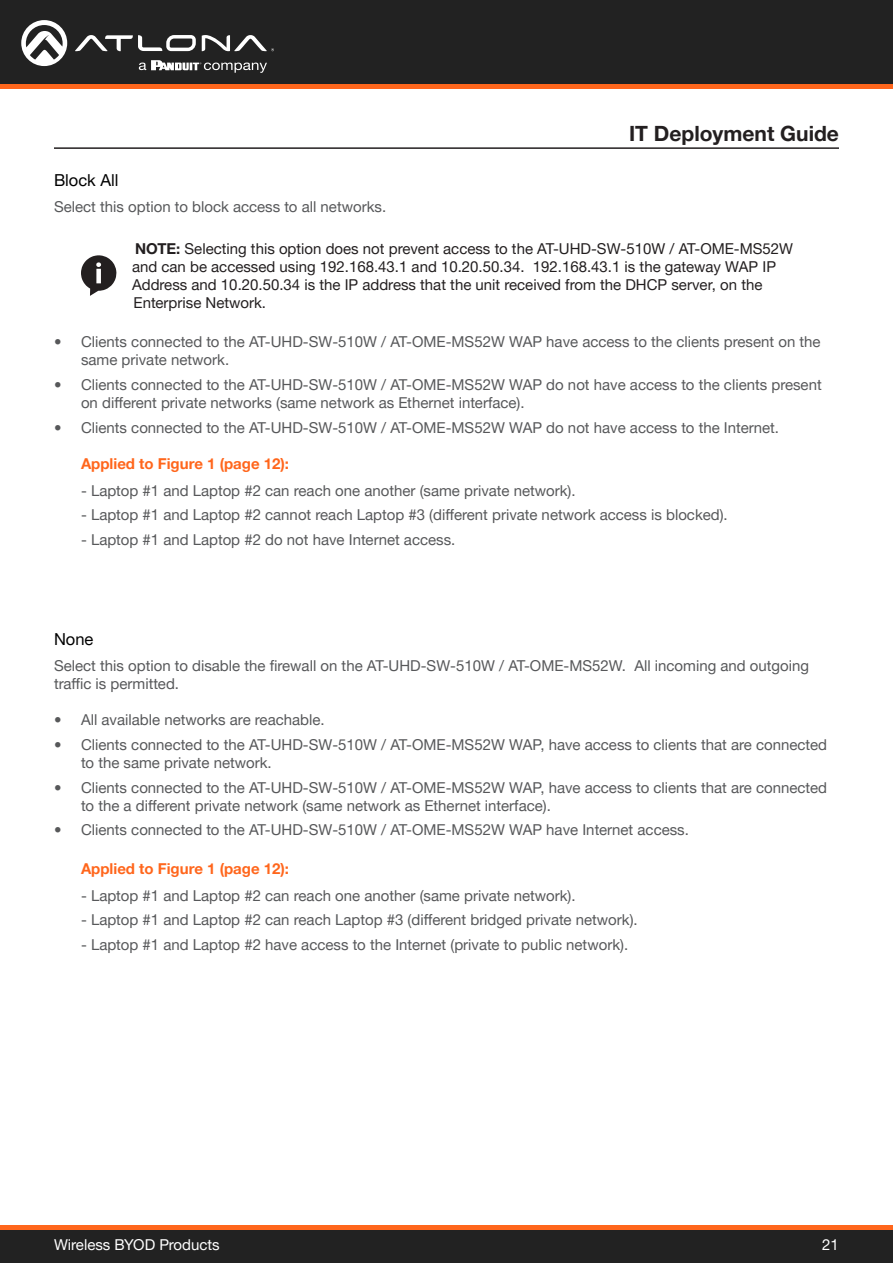
<style>
.page{position:relative;width:893px;height:1263px;background:#fff}
.page>*{position:absolute;margin:0;border:0;box-sizing:border-box;transform-origin:0 0}
.Non_TOC_Section_Head{font:700 21px "Helvetica Neue LTW1 G";color:#231f20}
.Secondary_Subsection{font:16.5px "Helvetica Neue LTW1 G";color:#000}
.General_Text{font:15px/18px "Helvetica Neue LTW1 G";color:#57585a}
.Bullets{font:15px "Helvetica Neue LTW1 G";color:#57585a}
.General_Text-2{font:15px/18px "Helvetica Neue LTW1 G";color:#231f20}
.General_Text-3{font:700 15px "Helvetica Neue LTW1 G";color:#ff661c}
.t1{font:15px "Helvetica Neue LTW1 G";color:#fff}
.s1{font-weight:700}
</style>
<div class="page">
<div style="left:0;top:1227px;width:893px;height:36px;background:#222"></div>
<hr style="left:0;top:1225px;width:893px;height:4px;background:#ff661c">
<div style="left:0;top:0;width:893px;height:84px;background:#222"></div>
<hr style="left:0;top:84px;width:893px;height:4px;background:#ff661c">
<svg style="left:75px;top:35px;width:121px;height:16px"></svg>
<svg style="left:202px;top:35px;width:72px;height:16px"></svg>
<svg style="left:21px;top:20px;width:46px;height:46px"></svg>
<svg style="left:139px;top:60px;width:128px;height:13px"></svg>
<hr style="left:54px;top:147px;width:785px;height:2px;background:#231f20">
<svg style="left:81px;top:255px;width:35px;height:41px"></svg>
<p class="Non_TOC_Section_Head" style="left:629px;top:120px;width:211px">IT Deployment Guide</p>
<p class="Secondary_Subsection" style="left:54px;top:170px;width:66px">Block All</p>
<p class="General_Text" style="left:54px;top:198px;width:334px">Select this option to block access to all networks.</p>
<p class="General_Text-2" style="left:132px;top:239px;width:663px"><span class="s1">NOTE:</span> Selecting this option does not prevent access to the AT-UHD-SW-510W / AT-OME-MS52W and can be accessed using 192.168.43.1 and 10.20.50.34. 192.168.43.1 is the gateway WAP IP Address and 10.20.50.34 is the IP address that the unit received from the DHCP server, on the Enterprise Network.</p>
<p class="General_Text" style="left:81px;top:333px;width:741px;text-indent:-27px">• Clients connected to the AT-UHD-SW-510W / AT-OME-MS52W WAP have access to the clients present on the same private network.</p>
<p class="General_Text" style="left:81px;top:375px;width:742px;text-indent:-27px">• Clients connected to the AT-UHD-SW-510W / AT-OME-MS52W WAP do not have access to the clients present on different private networks (same network as Ethernet interface).</p>
<p class="General_Text" style="left:54px;top:418px;width:727px">• Clients connected to the AT-UHD-SW-510W / AT-OME-MS52W WAP do not have access to the Internet.</p>
<p class="General_Text-3" style="left:81px;top:454px;width:210px">Applied to Figure 1 (page 12):</p>
<p class="Bullets" style="left:81px;top:481px;width:496px">- Laptop #1 and Laptop #2 can reach one another (same private network).</p>
<p class="Bullets" style="left:81px;top:506px;width:648px">- Laptop #1 and Laptop #2 cannot reach Laptop #3 (different private network access is blocked).</p>
<p class="Bullets" style="left:81px;top:530px;width:376px">- Laptop #1 and Laptop #2 do not have Internet access.</p>
<p class="Secondary_Subsection" style="left:54px;top:629px;width:41px">None</p>
<p class="General_Text" style="left:54px;top:657px;width:757px">Select this option to disable the firewall on the AT-UHD-SW-510W / AT-OME-MS52W. All incoming and outgoing traffic is permitted.</p>
<p class="General_Text" style="left:54px;top:711px;width:272px">• All available networks are reachable.</p>
<p class="General_Text" style="left:81px;top:735px;width:747px;text-indent:-27px">• Clients connected to the AT-UHD-SW-510W / AT-OME-MS52W WAP, have access to clients that are connected to the same private network.</p>
<p class="General_Text" style="left:81px;top:778px;width:747px;text-indent:-27px">• Clients connected to the AT-UHD-SW-510W / AT-OME-MS52W WAP, have access to clients that are connected to the a different private network (same network as Ethernet interface).</p>
<p class="General_Text" style="left:54px;top:821px;width:636px">• Clients connected to the AT-UHD-SW-510W / AT-OME-MS52W WAP have Internet access.</p>
<p class="General_Text-3" style="left:81px;top:859px;width:210px">Applied to Figure 1 (page 12):</p>
<p class="Bullets" style="left:81px;top:886px;width:496px">- Laptop #1 and Laptop #2 can reach one another (same private network).</p>
<p class="Bullets" style="left:81px;top:911px;width:558px">- Laptop #1 and Laptop #2 can reach Laptop #3 (different bridged private network).</p>
<p class="Bullets" style="left:81px;top:935px;width:549px">- Laptop #1 and Laptop #2 have access to the Internet (private to public network).</p>
<p class="t1" style="left:54px;top:1235px;width:167px">Wireless BYOD Products</p>
<p class="t1" style="left:822px;top:1235px;width:18px">21</p>
</div>
